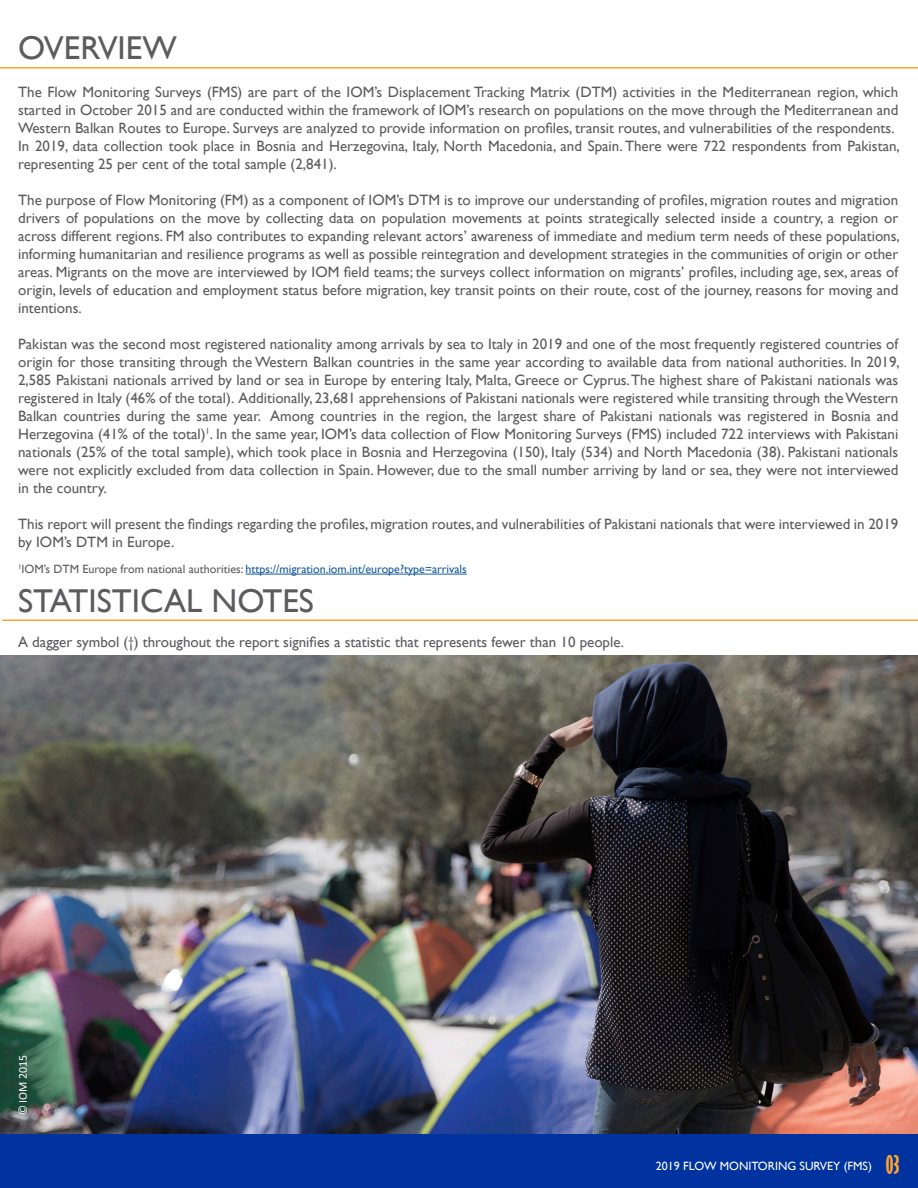
<style>
.page{position:relative;width:918px;height:1188px;background:#fff}
.page>*{position:absolute;margin:0;border:0;box-sizing:border-box;transform-origin:0 0}
.t1{font:33px "Gill Sans";color:#5c5c5f}
.t2{font:700 extra-condensed 24px "Gill Sans";color:#ffa42a}
.t3{font:15px/18px "Gill Sans";color:#5c5c5f;text-align:justify}
.t4{font:12px "Gill Sans";color:#175d9e}
.t5{font:12px "Gill Sans";color:#fff}
.t6{font:12px "Calibri";color:#fff}
.s1{color:#5c5c5f}
.s2{font-stretch:condensed}
</style>
<div class="page">
<img style="left:0;top:655px;width:918px;height:480px">
<hr style="left:0;top:67px;width:918px;height:2px;background:#ffa42a">
<div style="left:0;top:1135px;width:918px;height:53px;background:#0033a0"></div>
<hr style="left:2px;top:620px;width:916px;height:1px;background:#ffa42a">
<hr style="left:246px;top:574px;width:221px;height:1px;background:#175d9e">
<p class="t1" style="left:18px;top:28px;width:160px">OVERVIEW</p>
<p class="t3" style="left:18px;top:83px;width:882px">The Flow Monitoring Surveys (FMS) are part of the IOM’s Displacement Tracking Matrix (DTM) activities in the Mediterranean region, which started in October 2015 and are conducted within the framework of IOM’s research on populations on the move through the Mediterranean and Western Balkan Routes to Europe. Surveys are analyzed to provide information on profiles, transit routes, and vulnerabilities of the respondents.</p>
<p class="t3" style="left:18px;top:137px;width:883px">In 2019, data collection took place in Bosnia and Herzegovina, Italy, North Macedonia, and Spain. There were 722 respondents from Pakistan, representing 25 per cent of the total sample (2,841).</p>
<p class="t3" style="left:18px;top:191px;width:883px">The purpose of Flow Monitoring (FM) as a component of IOM’s DTM is to improve our understanding of profiles, migration routes and migration drivers of populations on the move by collecting data on population movements at points strategically selected inside a country, a region or across different regions. FM also contributes to expanding relevant actors’ awareness of immediate and medium term needs of these populations, informing humanitarian and resilience programs as well as possible reintegration and development strategies in the communities of origin or other areas. Migrants on the move are interviewed by IOM field teams; the surveys collect information on migrants’ profiles, including age, sex, areas of origin, levels of education and employment status before migration, key transit points on their route, cost of the journey, reasons for moving and intentions.</p>
<p class="t3" style="left:18px;top:335px;width:883px">Pakistan was the second most registered nationality among arrivals by sea to Italy in 2019 and one of the most frequently registered countries of origin for those transiting through the Western Balkan countries in the same year according to available data from national authorities. In 2019, 2,585 Pakistani nationals arrived by land or sea in Europe by entering Italy, Malta, Greece or Cyprus. The highest share of Pakistani nationals was registered in Italy (46% of the total). Additionally, 23,681 apprehensions of Pakistani nationals were registered while transiting through the Western Balkan countries during the same year. Among countries in the region, the largest share of Pakistani nationals was registered in Bosnia and Herzegovina (41% of the total)<sup>1</sup>. In the same year, IOM’s data collection of Flow Monitoring Surveys (FMS) included 722 interviews with Pakistani nationals (25% of the total sample), which took place in Bosnia and Herzegovina (150), Italy (534) and North Macedonia (38). Pakistani nationals were not explicitly excluded from data collection in Spain. However, due to the small number arriving by land or sea, they were not interviewed in the country.</p>
<p class="t3" style="left:18px;top:515px;width:882px">This report will present the findings regarding the profiles, migration routes, and vulnerabilities of Pakistani nationals that were interviewed in 2019 by IOM’s DTM in Europe.</p>
<p class="t4" style="left:18px;top:562px;width:450px"><sup>1</sup><span class="s1">IOM’s DTM Europe from national authorities:</span> https://migration.iom.int/europe?type=arrivals</p>
<p class="t1" style="left:18px;top:582px;width:297px">STATISTICAL NOTES</p>
<p class="t3" style="left:18px;top:633px;width:608px">A dagger symbol (<span class="s2">†</span>) throughout the report signifies a statistic that represents fewer than 10 people.</p>
<p class="t6" style="left:14px;top:1115px;width:62px;rotate:-90deg">© IOM 2015</p>
<p class="t5" style="left:656px;top:1159px;width:218px">2019 FLOW MONITORING SURVEY (FMS)</p>
<p class="t2" style="left:886px;top:1150px;width:15px">03</p>
</div>
